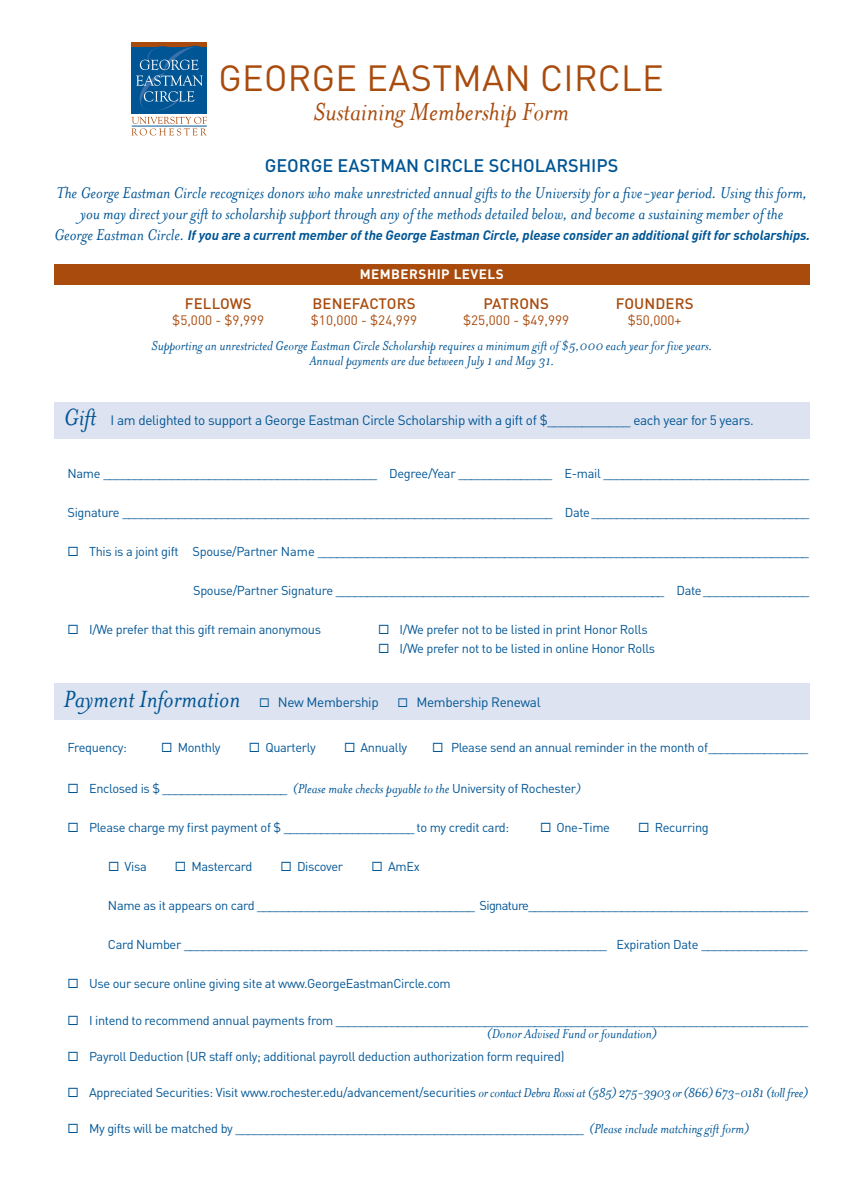
<style>
.page{position:relative;width:864px;height:1188px;background:#fff}
.page>*{position:absolute;margin:0;border:0;box-sizing:border-box;transform-origin:0 0}
.t1{font:36px "DIN Pro";letter-spacing:.01em;color:#a84b0d}
.t2{font:italic 28.5px "Mrs Eaves Smart Lig";color:#a84b0d}
.t3{font:italic 27px "Mrs Eaves";color:#005595}
.t4{font:italic 18px/21px "Mrs Eaves";color:#005595;text-align:center}
.t5{font:500 18px "DIN Pro";color:#005595}
.t6{font:italic 15px "Mrs Eaves Smart Lig";color:#005595}
.t7{font:500 15px "DIN Pro";letter-spacing:.01em;color:#a84b0d}
.t8{font:13.5px "DIN Pro";letter-spacing:-.025em;color:#005595}
.t9{font:italic 700 13.5px "DINOT";letter-spacing:-.01em;color:#005595}
.t10{font:13.5px "DIN Pro";color:#a84b0d}
.t11{font:700 13.5px "DIN Pro";letter-spacing:.035em;color:#fff}
.t12{font:12.75px "DIN Pro";letter-spacing:-.025em;color:#005595}
.s1{font-family:"Mrs Eaves";font-weight:400;font-size:18px}
.s2{font-family:"Mrs Eaves";font-style:italic;font-size:27px}
.s3{font-family:"Mrs Eaves Smart Lig";font-style:italic;font-size:15px}
</style>
<div class="page">
<div style="left:54px;top:264px;width:756px;height:20px;background:#a84b0d"></div>
<div style="left:54px;top:402px;width:756px;height:36px;background:#dde3f0"></div>
<div style="left:54px;top:683px;width:756px;height:37px;background:#dde3f0"></div>
<div style="left:132px;top:42px;width:75px;height:5px;background:#a84b0d"></div>
<svg style="left:131px;top:46px;width:76px;height:90px"></svg>
<p class="t1" style="left:218px;top:54px;width:447px">GEORGE EASTMAN CIRCLE</p>
<p class="t2" style="left:313px;top:97px;width:257px">Sustaining Membership Form</p>
<p class="t5" style="left:265px;top:153px;width:355px">GEORGE EASTMAN CIRCLE SCHOLARSHIPS</p>
<p class="t4" style="left:57px;top:182px;width:752px">The George Eastman Circle recognizes donors who make unrestricted annual gifts to the University for a five-year period. Using this form, you may direct your gift to scholarship support through any of the methods detailed below, and become a sustaining member of the</p>
<p class="t9" style="left:54px;top:226px;width:758px"><span class="s1">George Eastman Circle.</span> If you are a current member of the George Eastman Circle, please consider an additional gift for scholarships.</p>
<p class="t11" style="left:360px;top:265px;width:146px">MEMBERSHIP LEVELS</p>
<p class="t7" style="left:185px;top:294px;width:69px">FELLOWS</p>
<p class="t10" style="left:172px;top:311px;width:94px">$5,000 - $9,999</p>
<p class="t7" style="left:312px;top:294px;width:105px">BENEFACTORS</p>
<p class="t10" style="left:311px;top:311px;width:108px">$10,000 - $24,999</p>
<p class="t7" style="left:483px;top:294px;width:67px">PATRONS</p>
<p class="t10" style="left:463px;top:311px;width:108px">$25,000 - $49,999</p>
<p class="t7" style="left:616px;top:294px;width:79px">FOUNDERS</p>
<p class="t10" style="left:628px;top:311px;width:55px">$50,000+</p>
<p class="t6" style="left:151px;top:338px;width:563px">Supporting an unrestricted George Eastman Circle Scholarship requires a minimum gift of $5,000 each year for five years.</p>
<p class="t6" style="left:309px;top:353px;width:247px">Annual payments are due between July 1 and May 31.</p>
<p class="t8" style="left:63px;top:411px;width:692px"><span class="s2">Gift</span> I am delighted to support a George Eastman Circle Scholarship with a gift of $____________ each year for 5 years.</p>
<p class="t12" style="left:68px;top:464px;width:743px">Name ____________________________________________ Degree/Year _______________ E-mail _________________________________</p>
<p class="t12" style="left:68px;top:503px;width:743px">Signature _____________________________________________________________________ Date ___________________________________</p>
<p class="t12" style="left:68px;top:542px;width:743px">◻ This is a joint gift Spouse/Partner Name _______________________________________________________________________________</p>
<p class="t12" style="left:193px;top:581px;width:618px">Spouse/Partner Signature _____________________________________________________ Date _________________</p>
<p class="t12" style="left:68px;top:620px;width:255px">◻ I/We prefer that this gift remain anonymous</p>
<p class="t12" style="left:378px;top:620px;width:271px">◻ I/We prefer not to be listed in print Honor Rolls</p>
<p class="t12" style="left:378px;top:640px;width:279px">◻ I/We prefer not to be listed in online Honor Rolls</p>
<p class="t3" style="left:63px;top:684px;width:178px">Payment Information</p>
<p class="t8" style="left:259px;top:692px;width:121px">◻ New Membership</p>
<p class="t8" style="left:398px;top:692px;width:145px">◻ Membership Renewal</p>
<p class="t12" style="left:68px;top:739px;width:61px">Frequency:</p>
<p class="t12" style="left:161px;top:739px;width:61px">◻ Monthly</p>
<p class="t12" style="left:249px;top:739px;width:68px">◻ Quarterly</p>
<p class="t12" style="left:344px;top:739px;width:65px">◻ Annually</p>
<p class="t12" style="left:432px;top:739px;width:378px">◻ Please send an annual reminder in the month of ________________</p>
<p class="t12" style="left:68px;top:779px;width:515px">◻ Enclosed is $ ____________________ <span class="s3">(Please make checks payable to the</span> University of Rochester<span class="s3">)</span></p>
<p class="t12" style="left:68px;top:818px;width:443px">◻ Please charge my first payment of $ _____________________ to my credit card:</p>
<p class="t12" style="left:540px;top:818px;width:72px">◻ One-Time</p>
<p class="t12" style="left:638px;top:818px;width:72px">◻ Recurring</p>
<p class="t12" style="left:108px;top:857px;width:40px">◻ Visa</p>
<p class="t12" style="left:175px;top:857px;width:79px">◻ Mastercard</p>
<p class="t12" style="left:281px;top:857px;width:64px">◻ Discover</p>
<p class="t12" style="left:372px;top:857px;width:50px">◻ AmEx</p>
<p class="t12" style="left:108px;top:896px;width:702px">Name as it appears on card ___________________________________ Signature_____________________________________________</p>
<p class="t12" style="left:108px;top:935px;width:701px">Card Number ____________________________________________________________________ Expiration Date _________________</p>
<p class="t12" style="left:68px;top:974px;width:385px">◻ Use our secure online giving site at www.GeorgeEastmanCircle.com</p>
<p class="t12" style="left:68px;top:1011px;width:742px">◻ I intend to recommend annual payments from ____________________________________________________________________________</p>
<p class="t12" style="left:68px;top:1048px;width:498px">◻ Payroll Deduction (UR staff only; additional payroll deduction authorization form required)</p>
<p class="t12" style="left:68px;top:1084px;width:743px">◻ Appreciated Securities: Visit www.rochester.edu/advancement/securities <span class="s3">or contact Debra Rossi at (585) 275-3903 or (866) 673-0181 (toll free)</span></p>
<p class="t12" style="left:68px;top:1120px;width:683px">◻ My gifts will be matched by ________________________________________________________ <span class="s3">(Please include matching gift form)</span></p>
<p class="t6" style="left:486px;top:1025px;width:172px">(Donor Advised Fund or foundation)</p>
</div>
